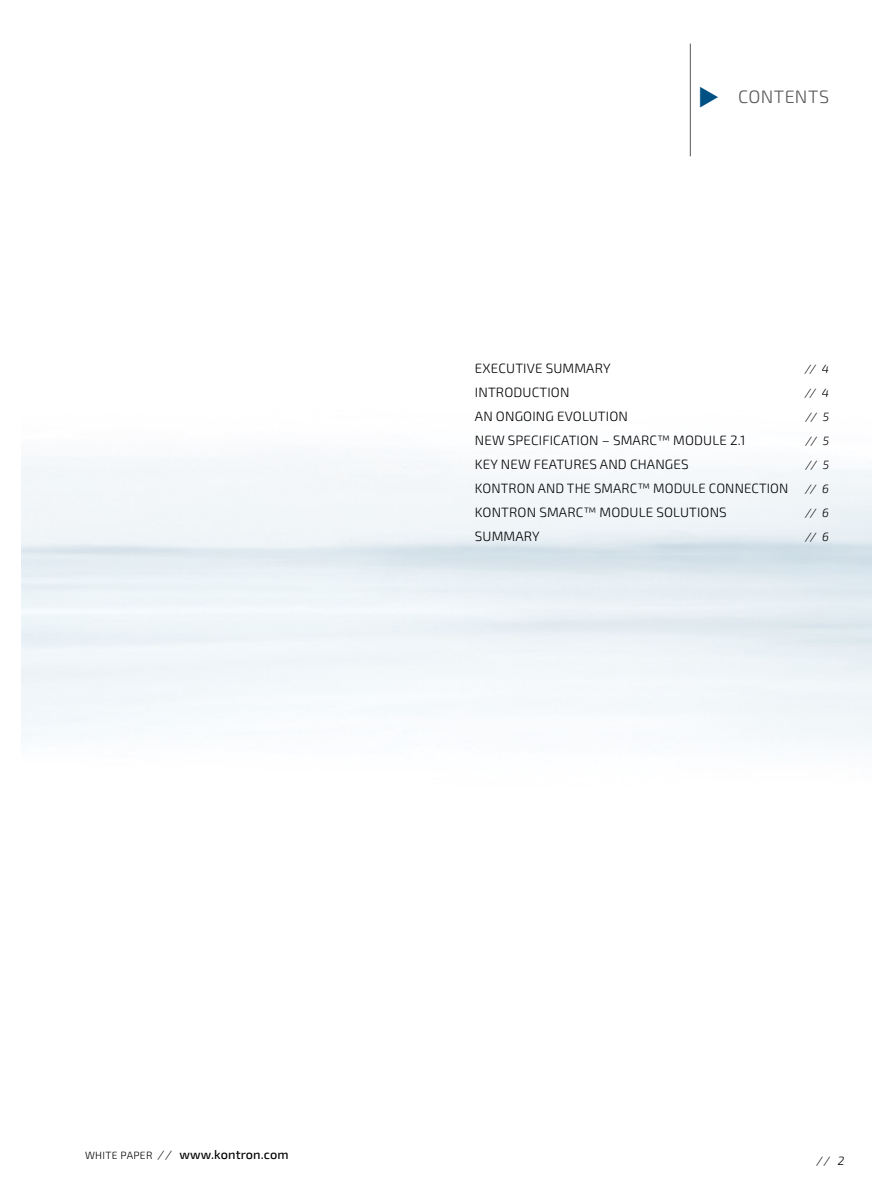
<style>
.page{position:relative;width:893px;height:1191px;background:#fff}
.page>*{position:absolute;margin:0;border:0;box-sizing:border-box;transform-origin:0 0}
.t1{font:300 18px "Sn T";letter-spacing:.03em;color:#575756}
.t2{font:300 13.5px/24px "Sn T";letter-spacing:.01em;color:#000}
.t3{font:500 12.75px "Sn T";letter-spacing:.01em;color:#000}
.t4{font:italic 300 12px "Sn T";color:#000}
.s1{font-style:italic;font-size:12px}
.s2{font-weight:300;font-size:10.5px}
.s3{font-weight:300;font-style:italic;font-size:12px}
</style>
<div class="page">
<hr style="left:690px;top:44px;width:1px;height:112px;background:#575756">
<h1 class="t1" style="left:738px;top:86px;width:92px">CONTENTS</h1>
<p class="t2" style="left:475px;top:356px;width:137px">EXECUTIVE SUMMARY</p>
<p class="t4" style="left:805px;top:361px;width:26px">// 4</p>
<p class="t2" style="left:475px;top:380px;width:96px">INTRODUCTION</p>
<p class="t4" style="left:805px;top:385px;width:26px">// 4</p>
<p class="t2" style="left:475px;top:404px;width:155px">AN ONGOING EVOLUTION</p>
<p class="t4" style="left:806px;top:409px;width:25px">// 5</p>
<p class="t2" style="left:475px;top:428px;width:272px">NEW SPECIFICATION – SMARC™ MODULE 2.1</p>
<p class="t4" style="left:806px;top:433px;width:25px">// 5</p>
<p class="t2" style="left:475px;top:452px;width:215px">KEY NEW FEATURES AND CHANGES</p>
<p class="t4" style="left:806px;top:457px;width:25px">// 5</p>
<p class="t2" style="left:475px;top:476px;width:356px">KONTRON AND THE SMARC™ MODULE CONNECTION <span class="s1">// 6<br></span>KONTRON SMARC™ MODULE SOLUTIONS</p>
<p class="t4" style="left:805px;top:505px;width:25px">// 6</p>
<p class="t2" style="left:475px;top:524px;width:66px">SUMMARY</p>
<p class="t4" style="left:805px;top:529px;width:25px">// 6</p>
<p class="t3" style="left:85px;top:1147px;width:205px"><span class="s2">WHITE PAPER</span> <span class="s3">//</span> www.kontron.com</p>
<p class="t4" style="left:816px;top:1153px;width:30px">// 2</p>
</div>
